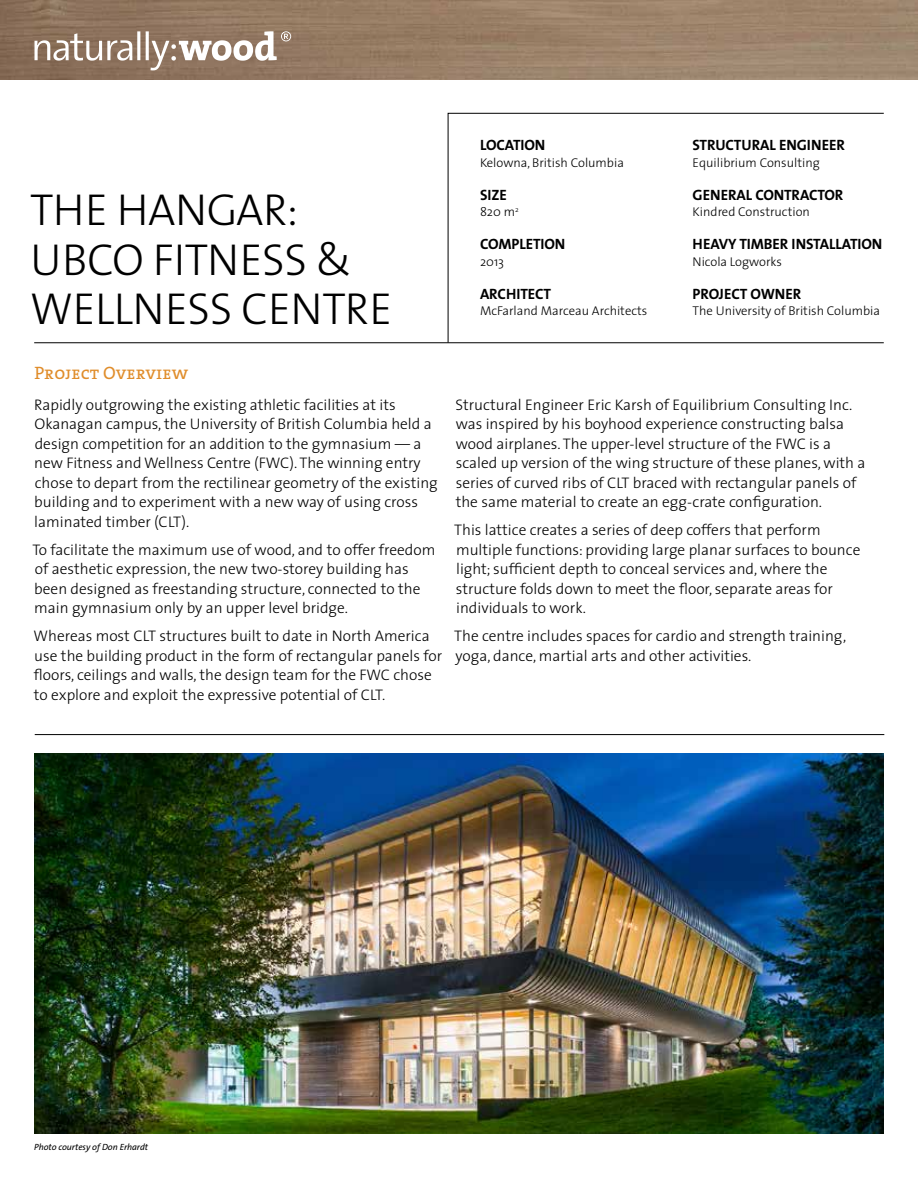
<style>
.page{position:relative;width:918px;height:1188px;background:#fff}
.page>*{position:absolute;margin:0;border:0;box-sizing:border-box;transform-origin:0 0}
.t1{font:300 45px/49.5px "The Sans";letter-spacing:-.01em;color:#000}
.t2{font:18px "The Serif Caps";color:#e08d2b}
.t3{font:300 15.3px/19.5px "The Sans";color:#000}
.t4{font:15px "The Sans Bold Caps";letter-spacing:-.005em;color:#000}
.t5{font:300 12.75px "The Sans";color:#000}
.t6{font:italic 9px "The Sans";letter-spacing:-.005em;color:#000}
</style>
<div class="page">
<img style="left:0;top:0;width:918px;height:79px">
<img style="left:34px;top:753px;width:850px;height:381px">
<svg style="left:34px;top:31px;width:257px;height:39px"></svg>
<svg style="left:448px;top:113px;width:436px;height:230px"></svg>
<hr style="left:34px;top:343px;width:850px;height:1px;background:#000">
<hr style="left:35px;top:734px;width:849px;height:1px;background:#000">
<h1 class="t1" style="left:30px;top:184px;width:364px">THE HANGAR:<br>UBCO FITNESS &amp;<br>WELLNESS CENTRE</h1>
<p class="t4" style="left:480px;top:133px;width:67px">LOCATION</p>
<p class="t5" style="left:480px;top:152px;width:145px">Kelowna, British Columbia</p>
<p class="t4" style="left:480px;top:182px;width:28px">SIZE</p>
<p class="t5" style="left:480px;top:202px;width:40px">820 m<sup>2</sup></p>
<p class="t4" style="left:480px;top:232px;width:87px">COMPLETION</p>
<p class="t5" style="left:480px;top:251px;width:26px">2013</p>
<p class="t4" style="left:480px;top:281px;width:73px">ARCHITECT</p>
<p class="t5" style="left:480px;top:301px;width:169px">McFarland Marceau Architects</p>
<p class="t4" style="left:693px;top:133px;width:154px">STRUCTURAL ENGINEER</p>
<p class="t5" style="left:693px;top:152px;width:129px">Equilibrium Consulting</p>
<p class="t4" style="left:693px;top:182px;width:152px">GENERAL CONTRACTOR</p>
<p class="t5" style="left:693px;top:202px;width:119px">Kindred Construction</p>
<p class="t4" style="left:693px;top:232px;width:191px">HEAVY TIMBER INSTALLATION</p>
<p class="t5" style="left:693px;top:251px;width:91px">Nicola Logworks</p>
<p class="t4" style="left:693px;top:281px;width:110px">PROJECT OWNER</p>
<p class="t5" style="left:693px;top:301px;width:189px">The University of British Columbia</p>
<p class="t2" style="left:34px;top:358px;width:155px">Project Overview</p>
<p class="t3" style="left:34px;top:394px;width:405px">Rapidly outgrowing the existing athletic facilities at its Okanagan campus, the University of British Columbia held a design competition for an addition to the gymnasium — a new Fitness and Wellness Centre (FWC). The winning entry chose to depart from the rectilinear geometry of the existing building and to experiment with a new way of using cross laminated timber (CLT).</p>
<p class="t3" style="left:32px;top:539px;width:405px">To facilitate the maximum use of wood, and to offer freedom of aesthetic expression, the new two-storey building has been designed as freestanding structure, connected to the main gymnasium only by an upper level bridge.</p>
<p class="t3" style="left:34px;top:626px;width:410px">Whereas most CLT structures built to date in North America use the building product in the form of rectangular panels for floors, ceilings and walls, the design team for the FWC chose to explore and exploit the expressive potential of CLT.</p>
<p class="t3" style="left:455px;top:394px;width:412px">Structural Engineer Eric Karsh of Equilibrium Consulting Inc. was inspired by his boyhood experience constructing balsa wood airplanes. The upper-level structure of the FWC is a scaled up version of the wing structure of these planes, with a series of curved ribs of CLT braced with rectangular panels of the same material to create an egg-crate configuration.</p>
<p class="t3" style="left:454px;top:520px;width:408px">This lattice creates a series of deep coffers that perform multiple functions: providing large planar surfaces to bounce light; sufficient depth to conceal services and, where the structure folds down to meet the floor, separate areas for individuals to work.</p>
<p class="t3" style="left:454px;top:626px;width:394px">The centre includes spaces for cardio and strength training, yoga, dance, martial arts and other activities.</p>
<p class="t6" style="left:34px;top:1140px;width:115px">Photo courtesy of Don Erhardt</p>
</div>
